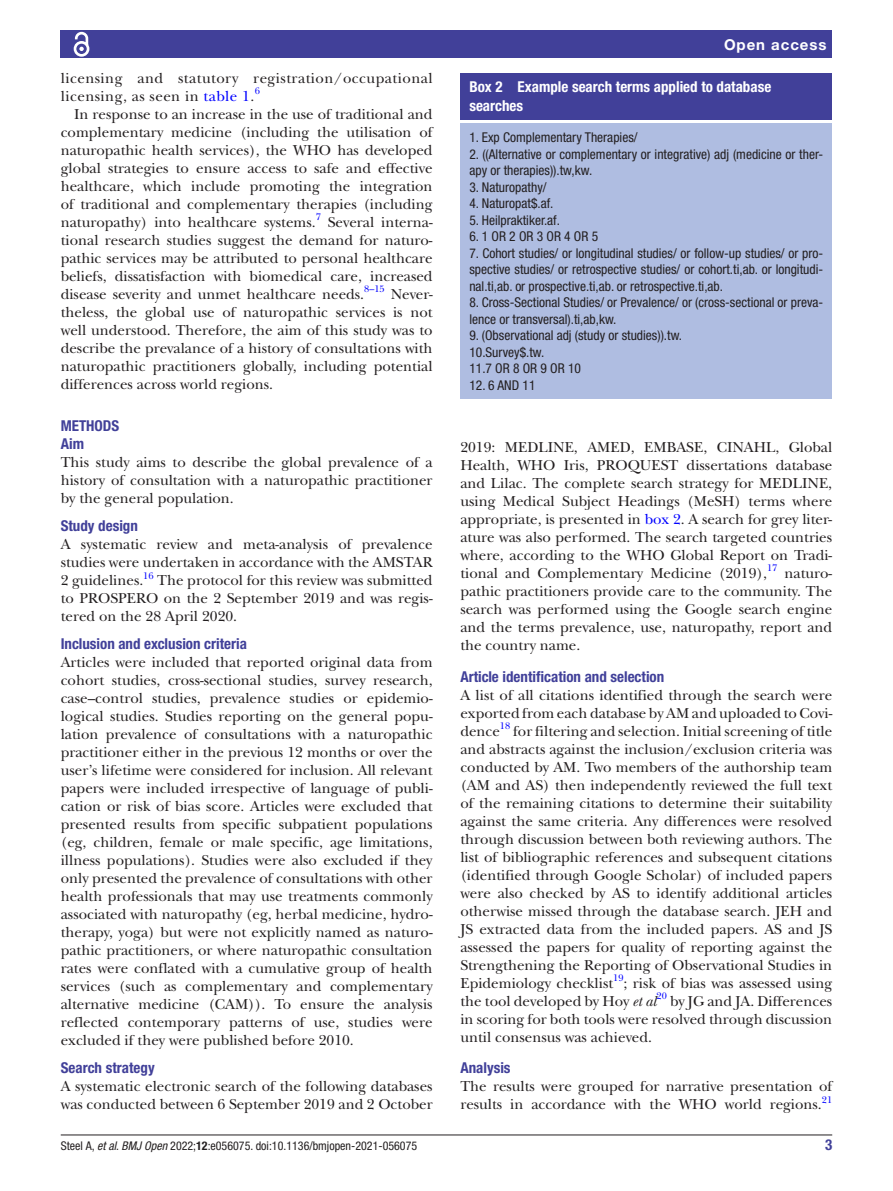
<style>
.page{position:relative;width:893px;height:1191px;background:#fff}
.page>*{position:absolute;margin:0;border:0;box-sizing:border-box;transform-origin:0 0}
.t1{font:15px/18px "New Baskerville";color:#231f20;text-align:justify}
.t2{font:700 condensed 15px/18px "Helvetica Neue LT Std";color:#414099}
.t3{font:15px/18px "New Baskerville";letter-spacing:.03em;color:#231f20}
.t4{font:700 condensed 15px/18px "Helvetica Neue LT Std";color:#fff}
.t5{font:700 15px "Helvetica Neue LT Std";letter-spacing:.065em;color:#fff}
.t6{font:condensed 13.5px/16.5px "Helvetica Neue LT Std";color:#231f20}
.t7{font:condensed 12px "Helvetica Neue LT Std";color:#231f20}
.t8{font:9.9px "New Baskerville";color:#00f}
.s1{color:#00f}
.s2{font-style:italic}
.s3{font-weight:700}
</style>
<div class="page">
<hr style="left:61px;top:1134px;width:771px;height:1px;background:#231f20">
<div style="left:61px;top:31px;width:771px;height:27px;background:#414099"></div>
<svg style="left:73px;top:31px;width:17px;height:26px"></svg>
<div style="left:460px;top:73px;width:372px;height:46px;background:#414099"></div>
<div style="left:460px;top:124px;width:372px;height:275px;background:#afbde1"></div>
<p class="t3" style="left:61px;top:69px;width:373px">licensing and statutory registration/occupational licensing, as seen in <span class="s1">table 1</span>.</p>
<p class="t8" style="left:255px;top:85px;width:7px">6</p>
<p class="t1" style="left:61px;top:105px;width:373px;text-indent:14px">In response to an increase in the use of traditional and complementary medicine (including the utilisation of naturopathic health services), the WHO has developed global strategies to ensure access to safe and effective healthcare, which include promoting the integration of traditional and complementary therapies (including naturopathy) into healthcare systems.</p>
<p class="t8" style="left:316px;top:211px;width:7px">7</p>
<p class="t1" style="left:61px;top:213px;width:373px;text-indent:267px">Several interna&shy;tional research studies suggest the demand for naturo&shy;pathic services may be attributed to personal healthcare beliefs, dissatisfaction with biomedical care, increased disease severity and unmet healthcare needs.</p>
<p class="t8" style="left:364px;top:283px;width:22px">8–15</p>
<p class="t1" style="left:61px;top:285px;width:373px;text-indent:330px">Never&shy;theless, the global use of naturopathic services is not well understood. Therefore, the aim of this study was to describe the prevalance of a history of consultations with naturopathic practitioners globally, including potential differences across world regions.</p>
<p class="t2" style="left:61px;top:417px;width:60px">METHODS<br>Aim</p>
<p class="t1" style="left:61px;top:453px;width:373px">This study aims to describe the global prevalence of a history of consultation with a naturopathic practitioner by the general population.</p>
<p class="t2" style="left:61px;top:517px;width:79px">Study design</p>
<p class="t1" style="left:61px;top:535px;width:373px">A systematic review and meta-analysis of prevalence studies were undertaken in accordance with the AMSTAR 2 guidelines.</p>
<p class="t8" style="left:143px;top:569px;width:12px">16</p>
<p class="t1" style="left:61px;top:571px;width:373px;text-indent:97px">The protocol for this review was submitted to PROSPERO on the 2 September 2019 and was regis&shy;tered on the 28 April 2020.</p>
<p class="t2" style="left:61px;top:634px;width:188px">Inclusion and exclusion criteria</p>
<p class="t1" style="left:61px;top:653px;width:373px">Articles were included that reported original data from cohort studies, cross-sectional studies, survey research, case–control studies, prevalence studies or epidemio&shy;logical studies. Studies reporting on the general popu&shy;lation prevalence of consultations with a naturopathic practitioner either in the previous 12 months or over the user’s lifetime were considered for inclusion. All relevant papers were included irrespective of language of publi&shy;cation or risk of bias score. Articles were excluded that presented results from specific subpatient populations (eg, children, female or male specific, age limitations, illness populations). Studies were also excluded if they only presented the prevalence of consultations with other health professionals that may use treatments commonly associated with naturopathy (eg, herbal medicine, hydro&shy;therapy, yoga) but were not explicitly named as naturo&shy;pathic practitioners, or where naturopathic consultation rates were conflated with a cumulative group of health services (such as complementary and complementary alternative medicine (CAM)). To ensure the analysis reflected contemporary patterns of use, studies were excluded if they were published before 2010.</p>
<p class="t2" style="left:61px;top:1058px;width:95px">Search strategy</p>
<p class="t1" style="left:61px;top:1077px;width:373px">A systematic electronic search of the following databases was conducted between 6 September 2019 and 2 October</p>
<p class="t5" style="left:724px;top:35px;width:104px">Open access</p>
<p class="t4" style="left:469px;top:78px;width:303px">Box 2 Example search terms applied to database searches</p>
<p class="t6" style="left:469px;top:129px;width:170px">1. Exp Complementary Therapies/</p>
<p class="t6" style="left:469px;top:146px;width:355px">2. ((Alternative or complementary or integrative) adj (medicine or ther&shy;apy or therapies)).tw,kw.</p>
<p class="t6" style="left:469px;top:179px;width:79px">3. Naturopathy/</p>
<p class="t6" style="left:469px;top:195px;width:86px">4. Naturopat$.af.</p>
<p class="t6" style="left:469px;top:212px;width:92px">5. Heilpraktiker.af.</p>
<p class="t6" style="left:469px;top:228px;width:130px">6. 1 OR 2 OR 3 OR 4 OR 5</p>
<p class="t6" style="left:469px;top:245px;width:355px;text-align:justify">7. Cohort studies/ or longitudinal studies/ or follow-up studies/ or pro&shy;spective studies/ or retrospective studies/ or cohort.ti,ab. or longitudi&shy;nal.ti,ab. or prospective.ti,ab. or retrospective.ti,ab.</p>
<p class="t6" style="left:469px;top:294px;width:355px">8. Cross-Sectional Studies/ or Prevalence/ or (cross-sectional or preva&shy;lence or transversal).ti,ab,kw.</p>
<p class="t6" style="left:469px;top:327px;width:214px">9. (Observational adj (study or studies)).tw.<br>10.Survey$.tw.<br>11.7 OR 8 OR 9 OR 10</p>
<p class="t6" style="left:469px;top:377px;width:68px">12. 6 AND 11</p>
<p class="t1" style="left:460px;top:438px;width:373px">2019: MEDLINE, AMED, EMBASE, CINAHL, Global Health, WHO Iris, PROQUEST dissertations database and Lilac. The complete search strategy for MEDLINE, using Medical Subject Headings (MeSH) terms where appropriate, is presented in <span class="s1">box 2</span>. A search for grey liter&shy;ature was also performed. The search targeted countries where, according to the WHO Global Report on Tradi&shy;tional and Complementary Medicine (2019),</p>
<p class="t8" style="left:767px;top:562px;width:12px">17</p>
<p class="t1" style="left:460px;top:564px;width:373px;text-indent:324px">naturo&shy;pathic practitioners provide care to the community. The search was performed using the Google search engine and the terms prevalence, use, naturopathy, report and the country name.</p>
<p class="t2" style="left:460px;top:667px;width:205px">Article identification and selection</p>
<p class="t1" style="left:460px;top:686px;width:373px">A list of all citations identified through the search were exported from each database by AM and uploaded to Covi&shy;dence</p>
<p class="t8" style="left:500px;top:720px;width:12px">18</p>
<p class="t1" style="left:460px;top:722px;width:373px;text-indent:53px">for filtering and selection. Initial screening of title and abstracts against the inclusion/exclusion criteria was conducted by AM. Two members of the authorship team (AM and AS) then independently reviewed the full text of the remaining citations to determine their suitability against the same criteria. Any differences were resolved through discussion between both reviewing authors. The list of bibliographic references and subsequent citations (identified through Google Scholar) of included papers were also checked by AS to identify additional articles otherwise missed through the database search. JEH and JS extracted data from the included papers. AS and JS assessed the papers for quality of reporting against the Strengthening the Reporting of Observational Studies in Epidemiology checklist</p>
<p class="t8" style="left:613px;top:972px;width:12px">19</p>
<p class="t1" style="left:460px;top:974px;width:373px;text-indent:163px">; risk of bias was assessed using the tool developed by Hoy <span class="s2">et al</span></p>
<p class="t8" style="left:656px;top:990px;width:12px">20</p>
<p class="t1" style="left:460px;top:992px;width:373px;text-indent:210px">by JG and JA. Differences in scoring for both tools were resolved through discussion until consensus was achieved.</p>
<p class="t2" style="left:460px;top:1058px;width:52px">Analysis</p>
<p class="t1" style="left:460px;top:1077px;width:373px">The results were grouped for narrative presentation of results in accordance with the WHO world regions.</p>
<p class="t8" style="left:822px;top:1093px;width:12px">21</p>
<p class="t7" style="left:61px;top:1138px;width:358px">Steel A, <span class="s2">et al</span>. <span class="s2">BMJ Open</span> 2022;<span class="s3">12</span>:e056075. doi:10.1136/bmjopen-2021-056075</p>
<p class="t2" style="left:825px;top:1135px;width:9px">3</p>
</div>
